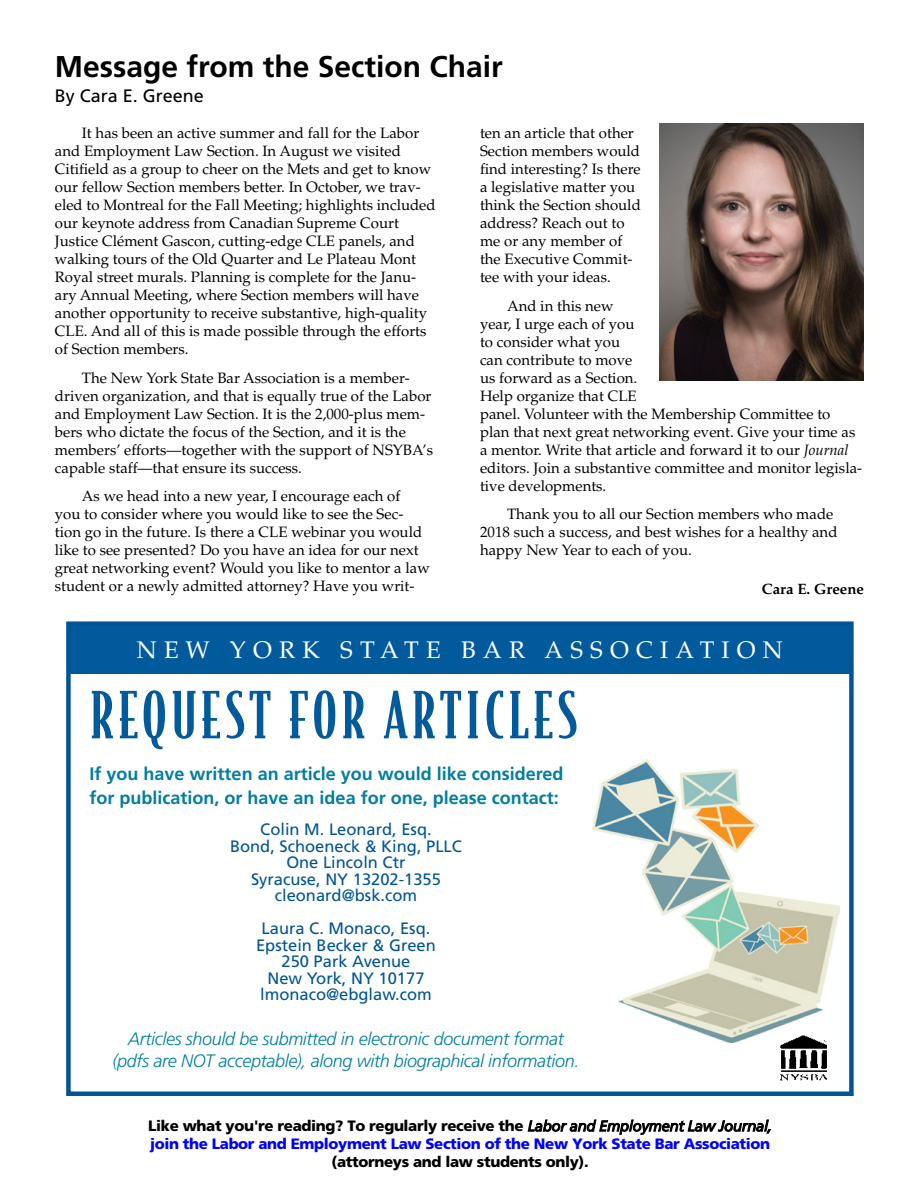
<style>
.page{position:relative;width:918px;height:1188px;background:#fff}
.page>*{position:absolute;margin:0;border:0;box-sizing:border-box;transform-origin:0 0}
.t1{font:500 61.5px "Bodega Serif";letter-spacing:.075em;color:#005a9c}
.t2{font:700 30px "Frutiger";color:#000}
.t3{font:24px "Palatino";letter-spacing:.3em;color:#fff}
.t4{font:italic 300 18px/21.6px "Frutiger";letter-spacing:-.02em;color:#007ea2;text-align:center}
.t5{font:700 18px/23.4px "Frutiger";color:#007ea2}
.t6{font:18px "Frutiger";color:#000}
.t7{font:16.5px/16.5px "Frutiger";color:#005596;text-align:center}
.t8{font:15px/18px "Palatino";color:#000}
.t9{font:900 15px/18px "Frutiger";letter-spacing:-.025em;color:#00f}
.t10{font:900 15px "Frutiger";letter-spacing:-.025em;color:#000}
.t11{font:700 15px "Palatino";color:#000}
.s1{font-style:italic}
.s2{color:#000}
.s3{font-weight:400;font-style:italic;color:#000}
</style>
<div class="page">
<img style="left:660px;top:124px;width:204px;height:257px">
<img style="left:592px;top:760px;width:247px;height:282px">
<div style="left:68px;top:624px;width:783px;height:50px;background:#005a9c"></div>
<img style="left:766px;top:1035px;width:73px;height:46px">
<div style="left:66px;top:621px;width:788px;height:475px;border:4px solid #005596"></div>
<h2 class="t2" style="left:55px;top:49px;width:449px">Message from the Section Chair</h2>
<p class="t6" style="left:55px;top:85px;width:151px">By Cara E. Greene</p>
<p class="t8" style="left:55px;top:124px;width:382px;text-indent:27px">It has been an active summer and fall for the Labor and Employment Law Section. In August we visited Citifield as a group to cheer on the Mets and get to know our fellow Section members better. In October, we trav&shy;eled to Montreal for the Fall Meeting; highlights included our keynote address from Canadian Supreme Court Justice Clément Gascon, cutting-edge CLE panels, and walking tours of the Old Quarter and Le Plateau Mont Royal street murals. Planning is complete for the Janu&shy;ary Annual Meeting, where Section members will have another opportunity to receive substantive, high-quality CLE. And all of this is made possible through the efforts of Section members.</p>
<p class="t8" style="left:55px;top:369px;width:380px;text-indent:27px">The New York State Bar Association is a member&shy;driven organization, and that is equally true of the Labor and Employment Law Section. It is the 2,000-plus mem&shy;bers who dictate the focus of the Section, and it is the members’ efforts—together with the support of NSYBA’s capable staff—that ensure its success.</p>
<p class="t8" style="left:55px;top:487px;width:376px;text-indent:27px">As we head into a new year, I encourage each of<br>you to consider where you would like to see the Sec&shy;tion go in the future. Is there a CLE webinar you would like to see presented? Do you have an idea for our next great networking event? Would you like to mentor a law student or a newly admitted attorney? Have you writ-</p>
<p class="t8" style="left:480px;top:124px;width:162px">ten an article that other<br>Section members would find interesting? Is there a legislative matter you think the Section should address? Reach out to me or any member of the Executive Commit&shy;tee with your ideas.</p>
<p class="t8" style="left:480px;top:297px;width:384px;text-indent:27px">And in this new<br>year, I urge each of you<br>to consider what you<br>can contribute to move<br>us forward as a Section.<br>Help organize that CLE<br>panel. Volunteer with the Membership Committee to plan that next great networking event. Give your time as a mentor. Write that article and forward it to our <span class="s1">Journal </span>editors. Join a substantive committee and monitor legisla&shy;tive developments.</p>
<p class="t8" style="left:480px;top:505px;width:359px;text-indent:27px">Thank you to all our Section members who made<br>2018 such a success, and best wishes for a healthy and happy New Year to each of you.</p>
<p class="t11" style="left:762px;top:580px;width:104px">Cara E. Greene</p>
<h3 class="t3" style="left:137px;top:636px;width:647px">NEW YORK STATE BAR ASSOCIATION</h3>
<h1 class="t1" style="left:91px;top:678px;width:489px">REQUEST FOR ARTICLES</h1>
<p class="t5" style="left:90px;top:762px;width:475px">If you have written an article you would like considered for publication, or have an idea for one, please contact:</p>
<p class="t7" style="left:230px;top:821px;width:233px">Colin M. Leonard, Esq.<br>Bond, Schoeneck &amp; King, PLLC<br>One Lincoln Ctr<br>Syracuse, NY 13202-1355 cleonard@bsk.com</p>
<p class="t7" style="left:256px;top:920px;width:181px">Laura C. Monaco, Esq.<br>Epstein Becker &amp; Green<br>250 Park Avenue<br>New York, NY 10177 lmonaco@ebglaw.com</p>
<p class="t4" style="left:113px;top:1028px;width:468px">Articles should be submitted in electronic document format (pdfs are NOT acceptable), along with biographical information.</p>
<p class="t9" style="left:148px;top:1117px;width:625px"><span class="s2">Like what you're reading? To regularly receive the</span> <span class="s3">Labor and Employment Law Journal, </span>join the Labor and Employment Law Section of the New York State Bar Association</p>
<p class="t10" style="left:332px;top:1153px;width:258px">(attorneys and law students only).</p>
</div>
